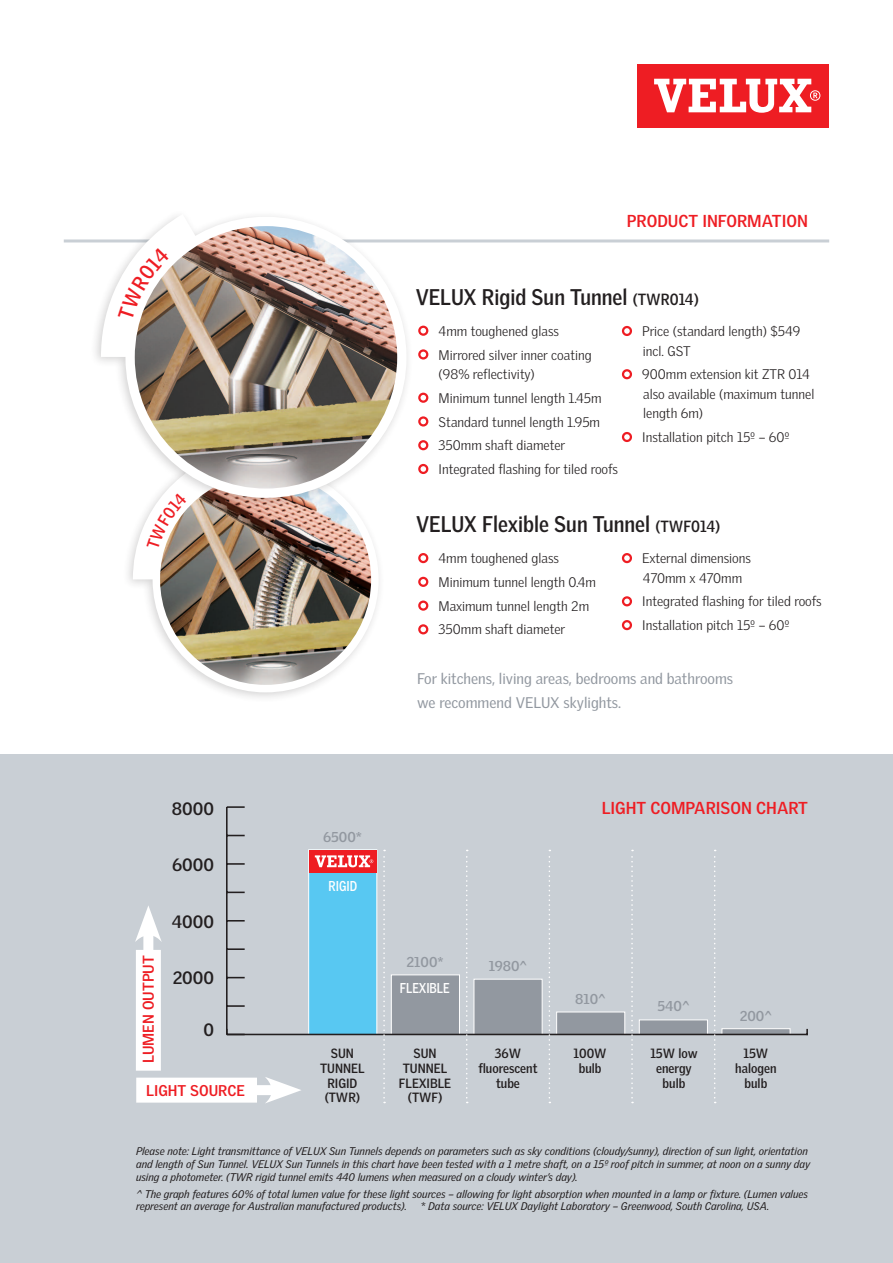
<style>
.page{position:relative;width:893px;height:1263px;background:#fff}
.page>*{position:absolute;margin:0;border:0;box-sizing:border-box;transform-origin:0 0}
.t1{font:700 22.05px "Velux Gothic";color:#231f20;scale:.93 1}
.t2{font:700 17.4px "Velux Gothic";color:#231f20}
.t3{font:700 16.8px "Velux Gothic";color:#ee1d23}
.t4{font:700 15.15px "Velux Gothic";color:#ee1d23}
.t5{font:15px/24px "Velux Gothic";color:#9298a0}
.t6{font:700 13.95px "Velux Gothic";color:#9298a0}
.t7{font:700 13.95px "Velux Gothic";color:#fff;scale:.85 1}
.t8{font:300 13.5px/23.7px "Velux Gothic";color:#231f20}
.t9{font:700 13.05px/14.7px "Velux Gothic";color:#231f20;text-align:center;scale:.95 1}
.t10{font:italic 10.8px/12.8px "Velux Gothic";color:#231f20}
.s1{font-size:15.75px}
</style>
<div class="page">
<hr style="left:64px;top:239px;width:765px;height:3px;background:#c9cfd5">
<div style="left:0;top:755px;width:893px;height:508px;background:#c9cfd5"></div>
<div style="left:638px;top:64px;width:191px;height:64px;background:#ee1d23"></div>
<svg style="left:654px;top:79px;width:166px;height:34px"></svg>
<div style="left:122px;top:459px;width:264px;height:244px;background:#231f20;opacity:.2"></div>
<img style="left:156px;top:509px;width:217px;height:180px">
<div style="left:153px;top:466px;width:226px;height:226px;border:8px solid #fff;border-radius:50%"></div>
<div style="left:90px;top:208px;width:323px;height:301px;background:#231f20;opacity:.2"></div>
<img style="left:130px;top:221px;width:272px;height:272px;border-radius:136px">
<div style="left:125px;top:217px;width:281px;height:281px;border:9px solid #fff;border-radius:50%"></div>
<hr style="left:226px;top:807px;width:2px;height:227px;background:#231f20">
<svg style="left:228px;top:1005px;width:17px;height:2px"></svg>
<svg style="left:228px;top:977px;width:17px;height:1px"></svg>
<svg style="left:228px;top:948px;width:17px;height:2px"></svg>
<svg style="left:228px;top:920px;width:17px;height:1px"></svg>
<svg style="left:228px;top:891px;width:17px;height:2px"></svg>
<svg style="left:228px;top:863px;width:17px;height:2px"></svg>
<svg style="left:228px;top:835px;width:17px;height:1px"></svg>
<svg style="left:227px;top:806px;width:18px;height:2px"></svg>
<div style="left:639px;top:1019px;width:69px;height:16px;background:#9298a0;border:1px solid #fff"></div>
<div style="left:721px;top:1028px;width:69px;height:7px;background:#9298a0;border:1px solid #fff"></div>
<div style="left:556px;top:1011px;width:69px;height:24px;background:#9298a0;border:1px solid #fff"></div>
<div style="left:474px;top:979px;width:68px;height:56px;background:#9298a0;border:1px solid #fff"></div>
<div style="left:391px;top:974px;width:69px;height:61px;background:#9298a0;border:1px solid #fff"></div>
<div style="left:308px;top:849px;width:69px;height:186px;background:#58c8f2;border:1px solid #fff"></div>
<div style="left:309px;top:850px;width:67px;height:22px;background:#ee1d23"></div>
<svg style="left:315px;top:855px;width:58px;height:12px"></svg>
<hr style="left:227px;top:1034px;width:581px;height:1px;background:#231f20">
<svg style="left:226px;top:1029px;width:19px;height:6px"></svg>
<svg style="left:466px;top:850px;width:2px;height:253px"></svg>
<svg style="left:549px;top:850px;width:1px;height:253px"></svg>
<svg style="left:631px;top:850px;width:2px;height:253px"></svg>
<svg style="left:714px;top:850px;width:2px;height:253px"></svg>
<svg style="left:383px;top:850px;width:2px;height:253px"></svg>
<div style="left:418px;top:326px;width:10px;height:10px;border:2px solid #ee1d23;border-radius:50%"></div>
<div style="left:418px;top:349px;width:10px;height:10px;border:2px solid #ee1d23;border-radius:50%"></div>
<div style="left:418px;top:393px;width:10px;height:10px;border:2px solid #ee1d23;border-radius:50%"></div>
<div style="left:418px;top:416px;width:10px;height:10px;border:2px solid #ee1d23;border-radius:50%"></div>
<div style="left:418px;top:440px;width:10px;height:10px;border:2px solid #ee1d23;border-radius:50%"></div>
<div style="left:418px;top:464px;width:10px;height:10px;border:2px solid #ee1d23;border-radius:50%"></div>
<div style="left:622px;top:326px;width:10px;height:10px;border:2px solid #ee1d23;border-radius:50%"></div>
<div style="left:622px;top:369px;width:10px;height:10px;border:2px solid #ee1d23;border-radius:50%"></div>
<div style="left:622px;top:432px;width:10px;height:10px;border:2px solid #ee1d23;border-radius:50%"></div>
<div style="left:418px;top:553px;width:10px;height:10px;border:2px solid #ee1d23;border-radius:50%"></div>
<div style="left:418px;top:577px;width:10px;height:10px;border:2px solid #ee1d23;border-radius:50%"></div>
<div style="left:418px;top:600px;width:10px;height:11px;border:2px solid #ee1d23;border-radius:50%"></div>
<div style="left:418px;top:624px;width:10px;height:10px;border:2px solid #ee1d23;border-radius:50%"></div>
<div style="left:622px;top:553px;width:10px;height:10px;border:2px solid #ee1d23;border-radius:50%"></div>
<div style="left:622px;top:596px;width:10px;height:10px;border:2px solid #ee1d23;border-radius:50%"></div>
<div style="left:622px;top:620px;width:10px;height:10px;border:2px solid #ee1d23;border-radius:50%"></div>
<div style="left:136px;top:1078px;width:121px;height:24px;background:#fff"></div>
<div style="left:181px;top:1085px;width:99px;height:10px;background:#fff"></div>
<svg style="left:265px;top:1077px;width:36px;height:26px"></svg>
<div style="left:136px;top:950px;width:25px;height:121px;background:#fff"></div>
<div style="left:143px;top:927px;width:10px;height:99px;background:#fff"></div>
<svg style="left:135px;top:906px;width:27px;height:36px"></svg>
<img style="left:133px;top:465px;width:132px;height:114px">
<img style="left:101px;top:214px;width:165px;height:143px">
<h3 class="t3" style="left:627px;top:211px;width:183px">PRODUCT INFORMATION</h3>
<h1 class="t1" style="left:416px;top:283px;width:306px">VELUX Rigid Sun Tunnel <span class="s1">(TWR014)</span></h1>
<p class="t8" style="left:439px;top:319px;width:155px">4mm toughened glass<br>Mirrored silver inner coating</p>
<p class="t8" style="left:439px;top:362px;width:181px">(98% reflectivity)<br>Minimum tunnel length 1.45m<br>Standard tunnel length 1.95m<br>350mm shaft diameter<br>Integrated flashing for tiled roofs</p>
<p class="t8" style="left:642px;top:321px;width:160px;line-height:19.5px">Price (standard length) $549 incl. GST</p>
<p class="t8" style="left:642px;top:364px;width:174px;line-height:19.5px">900mm extension kit ZTR 014 also available (maximum tunnel length 6m)</p>
<p class="t8" style="left:642px;top:425px;width:149px">Installation pitch 15º – 60º</p>
<h1 class="t1" style="left:416px;top:510px;width:329px">VELUX Flexible Sun Tunnel <span class="s1">(TWF014)</span></h1>
<p class="t8" style="left:642px;top:548px;width:110px;line-height:19.5px">External dimensions<br>470mm x 470mm</p>
<p class="t8" style="left:642px;top:589px;width:181px">Integrated flashing for tiled roofs<br>Installation pitch 15º – 60º</p>
<p class="t8" style="left:439px;top:546px;width:159px">4mm toughened glass<br>Minimum tunnel length 0.4m<br>Maximum tunnel length 2m<br>350mm shaft diameter</p>
<h2 class="t2" style="left:172px;top:797px;width:44px">8000</h2>
<h2 class="t2" style="left:172px;top:854px;width:43px">6000</h2>
<h3 class="t4" style="left:139px;top:1063px;width:109px;rotate:-90deg">LUMEN OUTPUT</h3>
<h2 class="t2" style="left:172px;top:911px;width:44px">4000</h2>
<h2 class="t2" style="left:173px;top:967px;width:43px">2000</h2>
<h2 class="t2" style="left:203px;top:1018px;width:12px">0</h2>
<h3 class="t4" style="left:146px;top:1080px;width:100px">LIGHT SOURCE</h3>
<h3 class="t5" style="left:417px;top:667px;width:317px">For kitchens, living areas, bedrooms and bathrooms we recommend VELUX skylights.</h3>
<p class="t6" style="left:323px;top:828px;width:40px">6500*</p>
<p class="t7" style="left:329px;top:877px;width:35px">RIGID</p>
<p class="t9" style="left:320px;top:1046px;width:48px">SUN<br>TUNNEL<br>RIGID (TWR)</p>
<p class="t6" style="left:406px;top:953px;width:39px">2100*</p>
<p class="t7" style="left:400px;top:979px;width:60px">FLEXIBLE</p>
<p class="t9" style="left:399px;top:1046px;width:56px">SUN<br>TUNNEL<br>FLEXIBLE (TWF)</p>
<p class="t6" style="left:489px;top:957px;width:40px">1980^</p>
<p class="t9" style="left:478px;top:1046px;width:64px">36W fluorescent tube</p>
<h3 class="t3" style="left:602px;top:797px;width:208px">LIGHT COMPARISON CHART</h3>
<p class="t6" style="left:575px;top:990px;width:32px">810^</p>
<p class="t9" style="left:574px;top:1046px;width:36px">100W bulb</p>
<p class="t6" style="left:657px;top:997px;width:34px">540^</p>
<p class="t9" style="left:650px;top:1046px;width:51px">15W low energy bulb</p>
<p class="t6" style="left:740px;top:1007px;width:34px">200^</p>
<p class="t9" style="left:735px;top:1046px;width:45px">15W halogen bulb</p>
<p class="t10" style="left:136px;top:1144px;width:676px">Please note: Light transmittance of VELUX Sun Tunnels depends on parameters such as sky conditions (cloudy/sunny), direction of sun light, orientation and length of Sun Tunnel. VELUX Sun Tunnels in this chart have been tested with a 1 metre shaft, on a 15º roof pitch in summer, at noon on a sunny day using a photometer. (TWR rigid tunnel emits 440 lumens when measured on a cloudy winter’s day).</p>
<p class="t10" style="left:136px;top:1187px;width:673px">^ The graph features 60% of total lumen value for these light sources – allowing for light absorption when mounted in a lamp or fixture. (Lumen values represent an average for Australian manufactured products).</p>
<p class="t10" style="left:421px;top:1200px;width:350px">* Data source: VELUX Daylight Laboratory – Greenwood, South Carolina, USA.</p>
</div>
